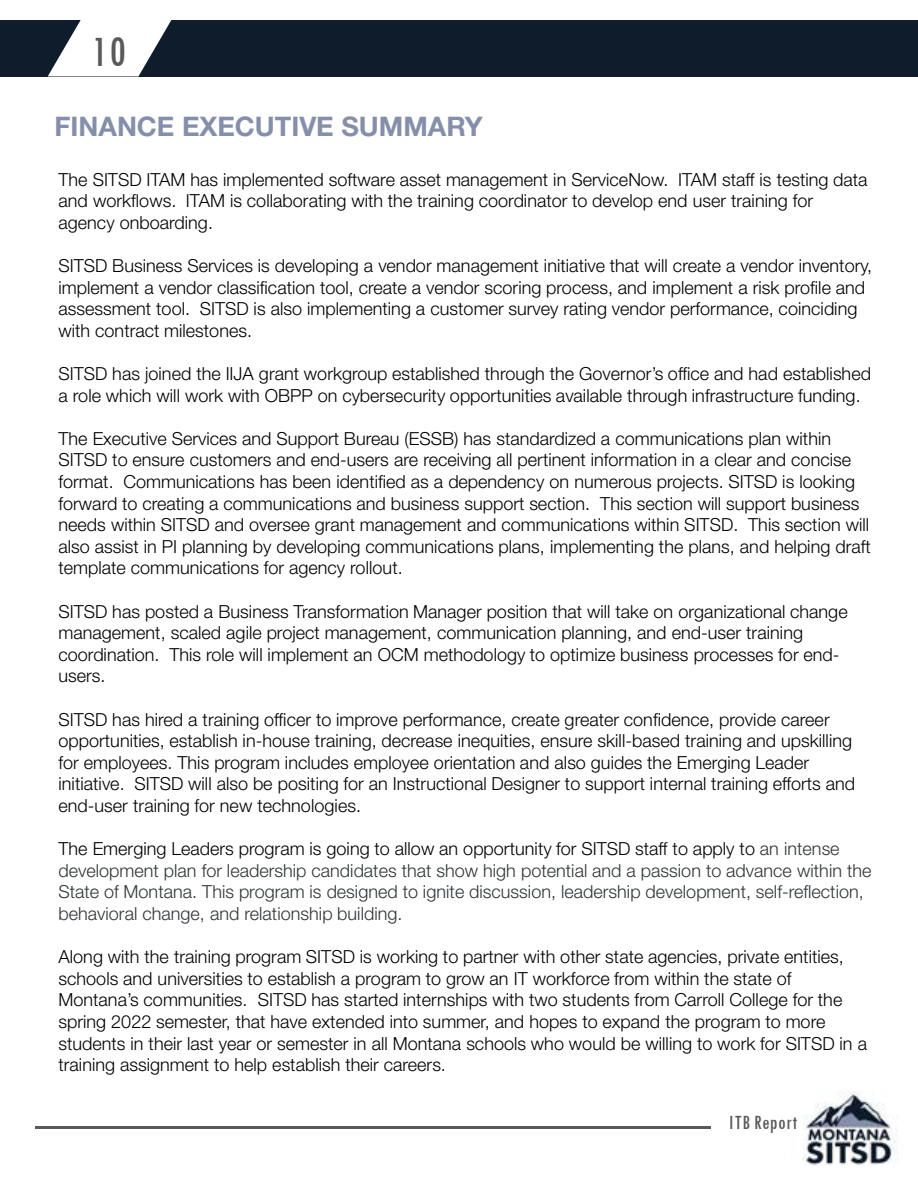
<style>
.page{position:relative;width:918px;height:1188px;background:#fff}
.page>*{position:absolute;margin:0;border:0;box-sizing:border-box;transform-origin:0 0}
.t1{font:condensed 45px "Tw Cen";color:#59595c}
.t2{font:700 27px "Helvetica Neue LT Std";color:#858faa}
.t3{font:condensed 21px "Tw Cen";letter-spacing:.02em;color:#59595c}
.t4{font:300 18px/21.6px "Helvetica Neue LT Std";letter-spacing:.005em;color:#000}
.t5{font:300 18px/21.6px "Helvetica Neue LT Std";letter-spacing:.005em;color:#313537}
.s1{color:#000}
</style>
<div class="page">
<hr style="left:35px;top:1126px;width:676px;height:3px;background:#59595c">
<img style="left:802px;top:1092px;width:95px;height:73px">
<div style="left:0;top:20px;width:918px;height:56px;background:#0f1c2c"></div>
<svg style="left:48px;top:20px;width:124px;height:56px"></svg>
<p class="t1" style="left:91px;top:24px;width:36px">10</p>
<p class="t2" style="left:55px;top:110px;width:430px">FINANCE EXECUTIVE SUMMARY</p>
<p class="t4" style="left:58px;top:168px;width:811px">The SITSD ITAM has implemented software asset management in ServiceNow. ITAM staff is testing data and workflows. ITAM is collaborating with the training coordinator to develop end user training for agency onboarding.</p>
<p class="t4" style="left:58px;top:254px;width:815px">SITSD Business Services is developing a vendor management initiative that will create a vendor inventory, implement a vendor classification tool, create a vendor scoring process, and implement a risk profile and assessment tool. SITSD is also implementing a customer survey rating vendor performance, coinciding with contract milestones.</p>
<p class="t4" style="left:58px;top:362px;width:814px">SITSD has joined the IIJA grant workgroup established through the Governor’s office and had established a role which will work with OBPP on cybersecurity opportunities available through infrastructure funding.</p>
<p class="t4" style="left:58px;top:427px;width:814px">The Executive Services and Support Bureau (ESSB) has standardized a communications plan within SITSD to ensure customers and end-users are receiving all pertinent information in a clear and concise format. Communications has been identified as a dependency on numerous projects. SITSD is looking forward to creating a communications and business support section. This section will support business needs within SITSD and oversee grant management and communications within SITSD. This section will also assist in PI planning by developing communications plans, implementing the plans, and helping draft template communications for agency rollout.</p>
<p class="t4" style="left:58px;top:600px;width:791px">SITSD has posted a Business Transformation Manager position that will take on organizational change management, scaled agile project management, communication planning, and end-user training coordination. This role will implement an OCM methodology to optimize business processes for end&shy;users.</p>
<p class="t4" style="left:58px;top:708px;width:798px">SITSD has hired a training officer to improve performance, create greater confidence, provide career opportunities, establish in-house training, decrease inequities, ensure skill-based training and upskilling for employees. This program includes employee orientation and also guides the Emerging Leader initiative. SITSD will also be positing for an Instructional Designer to support internal training efforts and end-user training for new technologies.</p>
<p class="t5" style="left:58px;top:838px;width:815px"><span class="s1">The Emerging Leaders program is going to allow an opportunity for SITSD staff to apply to</span> an intense development plan for leadership candidates that show high potential and a passion to advance within the State of Montana. This program is designed to ignite discussion, leadership development, self-reflection, behavioral change, and relationship building.</p>
<p class="t4" style="left:58px;top:946px;width:810px">Along with the training program SITSD is working to partner with other state agencies, private entities, schools and universities to establish a program to grow an IT workforce from within the state of Montana’s communities. SITSD has started internships with two students from Carroll College for the spring 2022 semester, that have extended into summer, and hopes to expand the program to more students in their last year or semester in all Montana schools who would be willing to work for SITSD in a training assignment to help establish their careers.</p>
<p class="t3" style="left:729px;top:1110px;width:70px">ITB Report</p>
</div>
